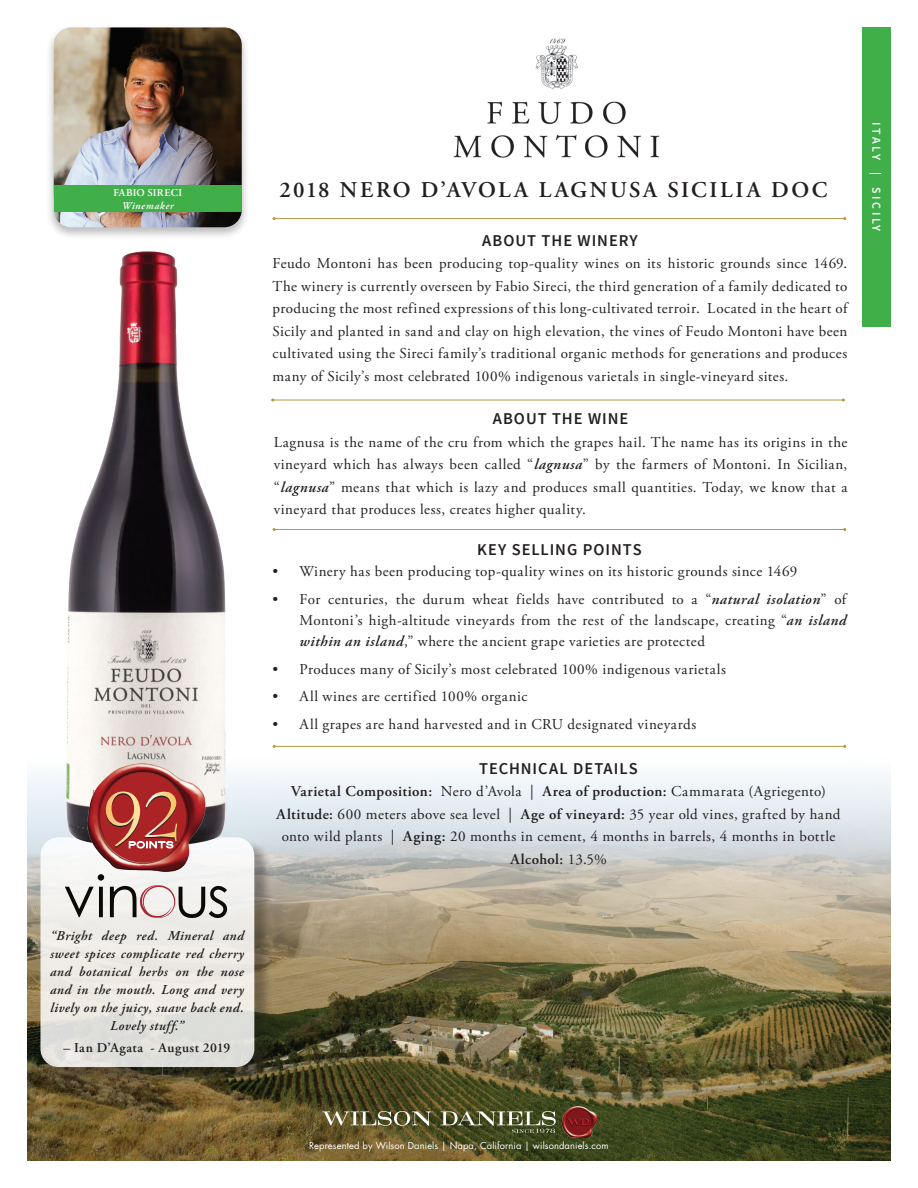
<style>
.page{position:relative;width:918px;height:1188px;background:#fff}
.page>*{position:absolute;margin:0;border:0;box-sizing:border-box;transform-origin:0 0}
.t1{font:600 22.5px "Adobe Garamond Pro";letter-spacing:.11em;color:#231f20}
.t2{font:600 16.5px "Source Sans Pro";letter-spacing:.06em;color:#231f20}
.t3{font:15px/22.5px "Adobe Garamond Pro";letter-spacing:.035em;color:#231f20;text-align:justify}
.t4{font:italic 600 13.5px/18px "Adobe Garamond Pro";letter-spacing:.035em;color:#231f20;text-align:center}
.t5{font:600 13.5px "Adobe Garamond Pro";letter-spacing:.035em;color:#231f20}
.t6{font:600 12px "Source Sans Pro";letter-spacing:.21em;color:#fff}
.t7{font:600 10.5px "Adobe Garamond Pro";letter-spacing:.025em;color:#fff}
.t8{font:italic 600 10.5px "Adobe Garamond Pro";letter-spacing:.055em;color:#fff}
.t9{font:9.3px "Futura Std";letter-spacing:.01em;color:#fff}
.s1{font-weight:600;font-style:italic}
.s2{font-weight:600}
</style>
<div class="page">
<img style="left:27px;top:774px;width:864px;height:387px">
<svg style="left:322px;top:1111px;width:109px;height:15px;background:#7f7b5b"></svg>
<img style="left:562px;top:1106px;width:34px;height:31px">
<svg style="left:441px;top:1111px;width:115px;height:22px;background:#686d4b"></svg>
<div style="left:863px;top:27px;width:28px;height:300px;background:#40ae49"></div>
<img style="left:453px;top:38px;width:207px;height:120px">
<div style="left:43px;top:840px;width:230px;height:246px;background:#231f20;opacity:.45"></div>
<div style="left:40px;top:837px;width:214px;height:230px;background:linear-gradient(to bottom,#f9f9f8,#e0dfd8);border-radius:18px"></div>
<img style="left:64px;top:251px;width:166px;height:599px">
<hr style="left:274px;top:218px;width:571px;height:1px;background:#b39841">
<hr style="left:273px;top:400px;width:570px;height:1px;background:#b39841">
<hr style="left:274px;top:529px;width:571px;height:1px;background:#b39841">
<hr style="left:274px;top:746px;width:571px;height:1px;background:#b39841">
<div style="left:46px;top:25px;width:203px;height:215px;background:#231f20;opacity:.3"></div>
<img style="left:54px;top:27px;width:188px;height:200px">
<div style="left:54px;top:185px;width:188px;height:27px;background:#40ae49"></div>
<img style="left:86px;top:761px;width:121px;height:113px">
<div style="left:100px;top:772px;width:86px;height:90px;background:#ac2326;border-radius:50%"></div>
<svg style="left:106px;top:792px;width:71px;height:56px"></svg>
<svg style="left:65px;top:887px;width:38px;height:30px"></svg>
<div style="left:98px;top:874px;width:6px;height:7px;background:#0a0a09;border-radius:50%"></div>
<svg style="left:110px;top:885px;width:117px;height:33px"></svg>
<p class="t7" style="left:113px;top:186px;width:70px">FABIO SIRECI</p>
<h1 class="t1" style="left:280px;top:177px;width:549px">2018 NERO D’AVOLA LAGNUSA SICILIA DOC</h1>
<p class="t8" style="left:122px;top:200px;width:54px">Winemaker</p>
<p class="t2" style="left:482px;top:230px;width:157px">ABOUT THE WINERY</p>
<p class="t3" style="left:273px;top:253px;width:576px">Feudo Montoni has been producing top-quality wines on its historic grounds since 1469.<br>The winery is currently overseen by Fabio Sireci, the third generation of a family dedicated to producing the most refined expressions of this long-cultivated terroir. Located in the heart of Sicily and planted in sand and clay on high elevation, the vines of Feudo Montoni have been cultivated using the Sireci family’s traditional organic methods for generations and produces many of Sicily’s most celebrated 100% indigenous varietals in single-vineyard sites.</p>
<p class="t2" style="left:493px;top:408px;width:137px">ABOUT THE WINE</p>
<p class="t3" style="left:274px;top:431px;width:575px">Lagnusa is the name of the cru from which the grapes hail. The name has its origins in the vineyard which has always been called “<span class="s1">lagnusa</span>” by the farmers of Montoni. In Sicilian, “<span class="s1">lagnusa</span>” means that which is lazy and produces small quantities. Today, we know that a vineyard that produces less, creates higher quality.</p>
<p class="t2" style="left:477px;top:539px;width:166px">KEY SELLING POINTS</p>
<p class="t3" style="left:273px;top:561px;width:526px">• Winery has been producing top-quality wines on its historic grounds since 1469</p>
<p class="t3" style="left:300px;top:589px;width:548px;line-height:21px;text-indent:-27px">• For centuries, the durum wheat fields have contributed to a “<span class="s1">natural isolation</span>” of Montoni’s high-altitude vineyards from the rest of the landscape, creating “<span class="s1">an island within an island</span>,” where the ancient grape varieties are protected</p>
<p class="t3" style="left:273px;top:658px;width:455px">• Produces many of Sicily’s most celebrated 100% indigenous varietals</p>
<p class="t3" style="left:273px;top:686px;width:256px">• All wines are certified 100% organic</p>
<p class="t3" style="left:273px;top:714px;width:425px">• All grapes are hand harvested and in CRU designated vineyards</p>
<p class="t2" style="left:479px;top:758px;width:160px">TECHNICAL DETAILS</p>
<p class="t3" style="left:277px;top:781px;width:566px;text-align:center"><span class="s2">Varietal Composition:</span> Nero d’Avola | <span class="s2">Area of production:</span> Cammarata (Agriegento)<br><span class="s2">Altitude:</span> 600 meters above sea level | <span class="s2">Age of vineyard:</span> 35 year old vines, grafted by hand onto wild plants | <span class="s2">Aging:</span> 20 months in cement, 4 months in barrels, 4 months in bottle <span class="s2">Alcohol:</span> 13.5%</p>
<p class="t6" style="left:884px;top:122px;width:111px;rotate:90deg">ITALY | SICILY</p>
<p class="t4" style="left:50px;top:926px;width:195px">“Bright deep red. Mineral and sweet spices complicate red cherry and botanical herbs on the nose and in the mouth. Long and very lively on the juicy, suave back end.<br>Lovely stuff.”</p>
<p class="t5" style="left:64px;top:1040px;width:168px">– Ian D’Agata - August 2019</p>
<p class="t9" style="left:309px;top:1140px;width:301px">Represented by Wilson Daniels | Napa, California | wilsondaniels.com</p>
</div>
